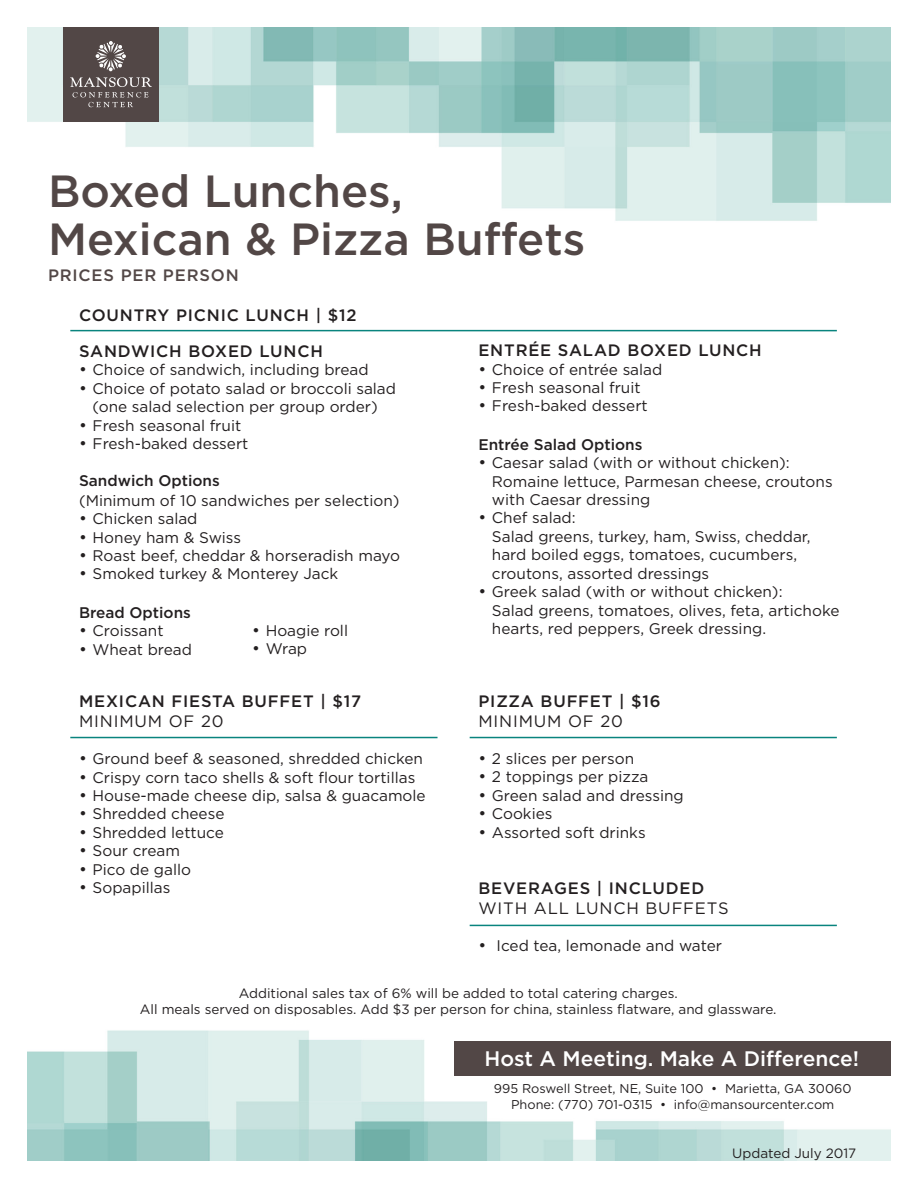
<style>
.page{position:relative;width:918px;height:1188px;background:#fff}
.page>*{position:absolute;margin:0;border:0;box-sizing:border-box;transform-origin:0 0}
.t1{font:500 45px/48px "Gotham";color:#524746}
.t2{font:500 21px "Gotham";color:#fff}
.Body{font:500 16.5px "Gotham";letter-spacing:.05em;color:#231f20}
.Body-2{font:16.5px "Gotham";letter-spacing:.05em;color:#231f20}
.t3{font:500 16.5px "Gotham";letter-spacing:.05em;color:#524746}
.Bulleted_Lists{font:15.3px/18.5px "Gotham";color:#231f20}
.Body-3{font:500 15.3px "Gotham";color:#231f20}
.Body-4{font:15.3px "Gotham";color:#231f20}
.Body-5{font:13.5px "Gotham";color:#231f20}
.t4{font:12.75px "Gotham";color:#231f20}
.s1{font-size:16.5px}
</style>
<div class="page">
<img style="left:27px;top:27px;width:864px;height:1134px">
<div style="left:454px;top:1041px;width:437px;height:35px;background:#524746"></div>
<div style="left:63px;top:27px;width:96px;height:94px;background:#524746"></div>
<svg style="left:96px;top:41px;width:30px;height:30px"></svg>
<svg style="left:70px;top:77px;width:82px;height:30px"></svg>
<hr style="left:70px;top:330px;width:767px;height:1px;background:#09847e">
<hr style="left:70px;top:737px;width:368px;height:1px;background:#09847e">
<hr style="left:470px;top:737px;width:367px;height:1px;background:#09847e">
<hr style="left:470px;top:925px;width:367px;height:1px;background:#09847e">
<p class="t1" style="left:48px;top:166px;width:539px">Boxed Lunches,<br>Mexican &amp; Pizza Buffets</p>
<p class="t3" style="left:48px;top:265px;width:192px">PRICES PER PERSON</p>
<p class="Body" style="left:79px;top:305px;width:279px">COUNTRY PICNIC LUNCH | $12</p>
<p class="Body" style="left:478px;top:339px;width:285px">ENTRÉE SALAD BOXED LUNCH</p>
<p class="Bulleted_Lists" style="left:478px;top:360px;width:185px"><span class="s1">•</span> Choice of entrée salad</p>
<p class="Bulleted_Lists" style="left:478px;top:378px;width:164px"><span class="s1">•</span> Fresh seasonal fruit</p>
<p class="Bulleted_Lists" style="left:478px;top:396px;width:171px"><span class="s1">•</span> Fresh-baked dessert</p>
<p class="Body-3" style="left:478px;top:434px;width:166px">Entrée Salad Options</p>
<p class="Bulleted_Lists" style="left:492px;top:453px;width:342px;text-indent:-14px"><span class="s1">•</span> Caesar salad (with or without chicken):<br>Romaine lettuce, Parmesan cheese, croutons with Caesar dressing</p>
<p class="Bulleted_Lists" style="left:492px;top:509px;width:320px;text-indent:-14px"><span class="s1">•</span> Chef salad:<br>Salad greens, turkey, ham, Swiss, cheddar, hard boiled eggs, tomatoes, cucumbers, croutons, assorted dressings</p>
<p class="Bulleted_Lists" style="left:492px;top:582px;width:349px;text-indent:-14px"><span class="s1">•</span> Greek salad (with or without chicken):<br>Salad greens, tomatoes, olives, feta, artichoke</p>
<p class="Body" style="left:79px;top:340px;width:245px">SANDWICH BOXED LUNCH</p>
<p class="Bulleted_Lists" style="left:79px;top:360px;width:291px"><span class="s1">•</span> Choice of sandwich, including bread</p>
<p class="Bulleted_Lists" style="left:79px;top:379px;width:319px;text-align:center"><span class="s1">•</span> Choice of potato salad or broccoli salad (one salad selection per group order)</p>
<p class="Bulleted_Lists" style="left:79px;top:416px;width:164px"><span class="s1">•</span> Fresh seasonal fruit</p>
<p class="Bulleted_Lists" style="left:79px;top:434px;width:171px"><span class="s1">•</span> Fresh-baked dessert</p>
<p class="Body-3" style="left:79px;top:470px;width:142px">Sandwich Options</p>
<p class="Body-4" style="left:79px;top:490px;width:322px">(Minimum of 10 sandwiches per selection)</p>
<p class="Bulleted_Lists" style="left:79px;top:509px;width:120px"><span class="s1">•</span> Chicken salad</p>
<p class="Bulleted_Lists" style="left:79px;top:528px;width:164px"><span class="s1">•</span> Honey ham &amp; Swiss</p>
<p class="Bulleted_Lists" style="left:79px;top:546px;width:323px"><span class="s1">•</span> Roast beef, cheddar &amp; horseradish mayo</p>
<p class="Bulleted_Lists" style="left:79px;top:564px;width:261px"><span class="s1">•</span> Smoked turkey &amp; Monterey Jack</p>
<p class="Body-3" style="left:79px;top:602px;width:113px">Bread Options</p>
<p class="Bulleted_Lists" style="left:79px;top:621px;width:86px"><span class="s1">•</span> Croissant</p>
<p class="Bulleted_Lists" style="left:79px;top:640px;width:114px"><span class="s1">•</span> Wheat bread</p>
<p class="Bulleted_Lists" style="left:252px;top:621px;width:97px"><span class="s1">•</span> Hoagie roll</p>
<p class="Bulleted_Lists" style="left:492px;top:619px;width:276px">hearts, red peppers, Greek dressing.</p>
<p class="Bulleted_Lists" style="left:252px;top:639px;width:56px"><span class="s1">•</span> Wrap</p>
<p class="Body" style="left:79px;top:691px;width:284px">MEXICAN FIESTA BUFFET | $17</p>
<p class="Body-2" style="left:79px;top:711px;width:146px">MINIMUM OF 20</p>
<p class="Bulleted_Lists" style="left:79px;top:749px;width:346px"><span class="s1">•</span> Ground beef &amp; seasoned, shredded chicken</p>
<p class="Bulleted_Lists" style="left:79px;top:768px;width:338px"><span class="s1">•</span> Crispy corn taco shells &amp; soft flour tortillas</p>
<p class="Bulleted_Lists" style="left:79px;top:786px;width:348px"><span class="s1">•</span> House-made cheese dip, salsa &amp; guacamole</p>
<p class="Bulleted_Lists" style="left:79px;top:805px;width:147px"><span class="s1">•</span> Shredded cheese</p>
<p class="Bulleted_Lists" style="left:79px;top:823px;width:146px"><span class="s1">•</span> Shredded lettuce</p>
<p class="Bulleted_Lists" style="left:79px;top:841px;width:102px"><span class="s1">•</span> Sour cream</p>
<p class="Bulleted_Lists" style="left:79px;top:860px;width:113px"><span class="s1">•</span> Pico de gallo</p>
<p class="Bulleted_Lists" style="left:79px;top:878px;width:93px"><span class="s1">•</span> Sopapillas</p>
<p class="Body" style="left:478px;top:690px;width:184px">PIZZA BUFFET | $16</p>
<p class="Body-2" style="left:478px;top:710px;width:146px">MINIMUM OF 20</p>
<p class="Bulleted_Lists" style="left:478px;top:749px;width:157px"><span class="s1">•</span> 2 slices per person</p>
<p class="Bulleted_Lists" style="left:478px;top:767px;width:172px"><span class="s1">•</span> 2 toppings per pizza</p>
<p class="Bulleted_Lists" style="left:478px;top:786px;width:207px"><span class="s1">•</span> Green salad and dressing</p>
<p class="Bulleted_Lists" style="left:478px;top:804px;width:76px"><span class="s1">•</span> Cookies</p>
<p class="Bulleted_Lists" style="left:478px;top:823px;width:169px"><span class="s1">•</span> Assorted soft drinks</p>
<p class="Body" style="left:478px;top:878px;width:227px">BEVERAGES | INCLUDED</p>
<p class="Body-2" style="left:478px;top:898px;width:252px">WITH ALL LUNCH BUFFETS</p>
<p class="Bulleted_Lists" style="left:478px;top:936px;width:245px"><span class="s1">•</span> Iced tea, lemonade and water</p>
<p class="Body-5" style="left:239px;top:985px;width:440px">Additional sales tax of 6% will be added to total catering charges.</p>
<p class="Body-5" style="left:140px;top:1001px;width:638px">All meals served on disposables. Add $3 per person for china, stainless flatware, and glassware.</p>
<p class="t2" style="left:485px;top:1045px;width:376px">Host A Meeting. Make A Difference!</p>
<p class="t4" style="left:494px;top:1081px;width:359px">995 Roswell Street, NE, Suite 100 • Marietta, GA 30060</p>
<p class="t4" style="left:511px;top:1096px;width:325px">Phone: (770) 701-0315 • info@mansourcenter.com</p>
<p class="Body-5" style="left:732px;top:1144px;width:126px">Updated July 2017</p>
</div>
